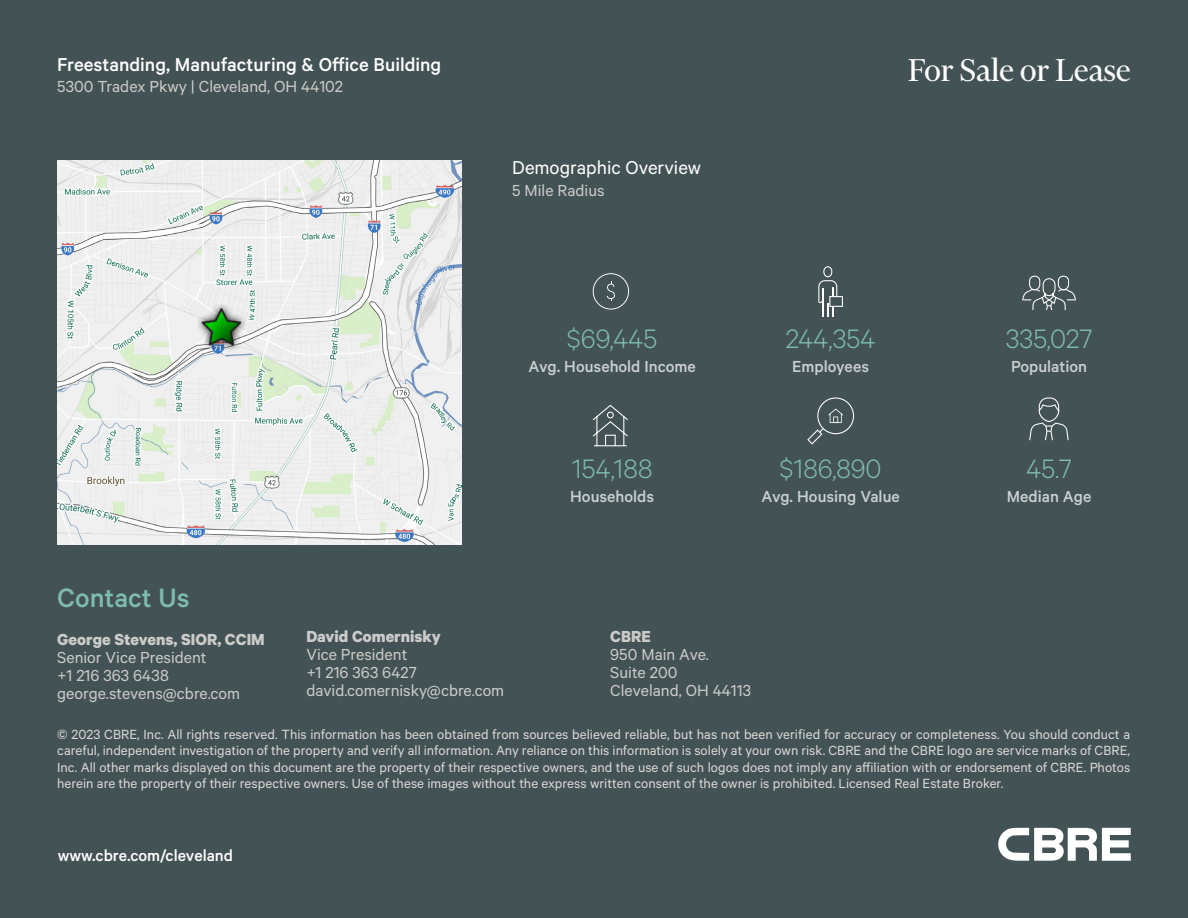
<style>
.page{position:relative;width:1188px;height:918px;background:#435254}
.page>*{position:absolute;margin:0;border:0;box-sizing:border-box;transform-origin:0 0}
.t1{font:36px "Financier Display";color:#fff}
.Callout_Medium{font:300 30px "Calibre";color:#7ebcad}
.Contact_Us{font:500 30px "Calibre";color:#7ebcad}
.t2{font:500 21px "Calibre";color:#fff}
.Copy_Intro{font:21px "Calibre";color:#fff}
.Contact_Info{font:18px "Calibre";color:#cbccca}
.Callout_Description{font:500 18px "Calibre";color:#cad0d2}
.Contact_Info-2{font:700 18px "Calibre";color:#cbccca}
.t3{font:500 18px "Calibre";color:#fff}
.t4{font:15px/16.5px "Calibre";color:#d9dad7;text-align:justify}
</style>
<div class="page">
<svg style="left:998px;top:828px;width:133px;height:33px"></svg>
<img style="left:57px;top:161px;width:405px;height:383px">
<svg style="left:593px;top:273px;width:36px;height:37px"></svg>
<svg style="left:1022px;top:276px;width:54px;height:34px"></svg>
<svg style="left:818px;top:266px;width:25px;height:51px"></svg>
<svg style="left:592px;top:404px;width:36px;height:43px"></svg>
<svg style="left:807px;top:397px;width:47px;height:48px"></svg>
<svg style="left:1029px;top:397px;width:40px;height:43px"></svg>
<p class="t2" style="left:57px;top:52px;width:386px">Freestanding, Manufacturing &amp; Office Building</p>
<p class="Contact_Info" style="left:57px;top:76px;width:287px">5300 Tradex Pkwy | Cleveland, OH 44102</p>
<p class="Copy_Intro" style="left:512px;top:155px;width:190px">Demographic Overview</p>
<p class="Contact_Info" style="left:512px;top:180px;width:94px">5 Mile Radius</p>
<p class="t1" style="left:908px;top:51px;width:224px">For Sale or Lease</p>
<p class="Contact_Us" style="left:57px;top:580px;width:134px">Contact Us</p>
<p class="Contact_Info-2" style="left:57px;top:628px;width:209px">George Stevens, SIOR, CCIM</p>
<p class="Contact_Info" style="left:57px;top:647px;width:151px">Senior Vice President</p>
<p class="Contact_Info" style="left:57px;top:665px;width:113px">+1 216 363 6438</p>
<p class="Contact_Info" style="left:57px;top:683px;width:184px">george.stevens@cbre.com</p>
<p class="Callout_Medium" style="left:567px;top:321px;width:92px">$69,445</p>
<p class="Callout_Description" style="left:529px;top:356px;width:169px">Avg. Household Income</p>
<p class="Callout_Medium" style="left:572px;top:452px;width:82px">154,188</p>
<p class="Callout_Description" style="left:570px;top:486px;width:85px">Households</p>
<p class="Callout_Medium" style="left:786px;top:321px;width:91px">244,354</p>
<p class="Callout_Description" style="left:792px;top:356px;width:78px">Employees</p>
<p class="Callout_Medium" style="left:780px;top:452px;width:104px">$186,890</p>
<p class="Callout_Description" style="left:761px;top:486px;width:140px">Avg. Housing Value</p>
<p class="Contact_Info-2" style="left:306px;top:625px;width:136px">David Comernisky</p>
<p class="Contact_Info" style="left:306px;top:644px;width:102px">Vice President</p>
<p class="Contact_Info" style="left:306px;top:662px;width:112px">+1 216 363 6427</p>
<p class="Contact_Info" style="left:306px;top:680px;width:199px">david.comernisky@cbre.com</p>
<p class="Contact_Info-2" style="left:610px;top:625px;width:42px">CBRE</p>
<p class="Contact_Info" style="left:610px;top:644px;width:100px">950 Main Ave.</p>
<p class="Contact_Info" style="left:610px;top:662px;width:69px">Suite 200</p>
<p class="Contact_Info" style="left:610px;top:680px;width:142px">Cleveland, OH 44113</p>
<p class="Callout_Medium" style="left:1006px;top:321px;width:88px">335,027</p>
<p class="Callout_Description" style="left:1011px;top:356px;width:78px">Population</p>
<p class="Callout_Medium" style="left:1026px;top:452px;width:47px">45.7</p>
<p class="Callout_Description" style="left:1007px;top:486px;width:86px">Median Age</p>
<p class="t4" style="left:57px;top:725px;width:1074px">© 2023 CBRE, Inc. All rights reserved. This information has been obtained from sources believed reliable, but has not been verified for accuracy or completeness. You should conduct a careful, independent investigation of the property and verify all information. Any reliance on this information is solely at your own risk. CBRE and the CBRE logo are service marks of CBRE, Inc. All other marks displayed on this document are the property of their respective owners, and the use of such logos does not imply any affiliation with or endorsement of CBRE. Photos herein are the property of their respective owners. Use of these images without the express written consent of the owner is prohibited. Licensed Real Estate Broker.</p>
<p class="t3" style="left:58px;top:845px;width:177px">www.cbre.com/cleveland</p>
</div>
